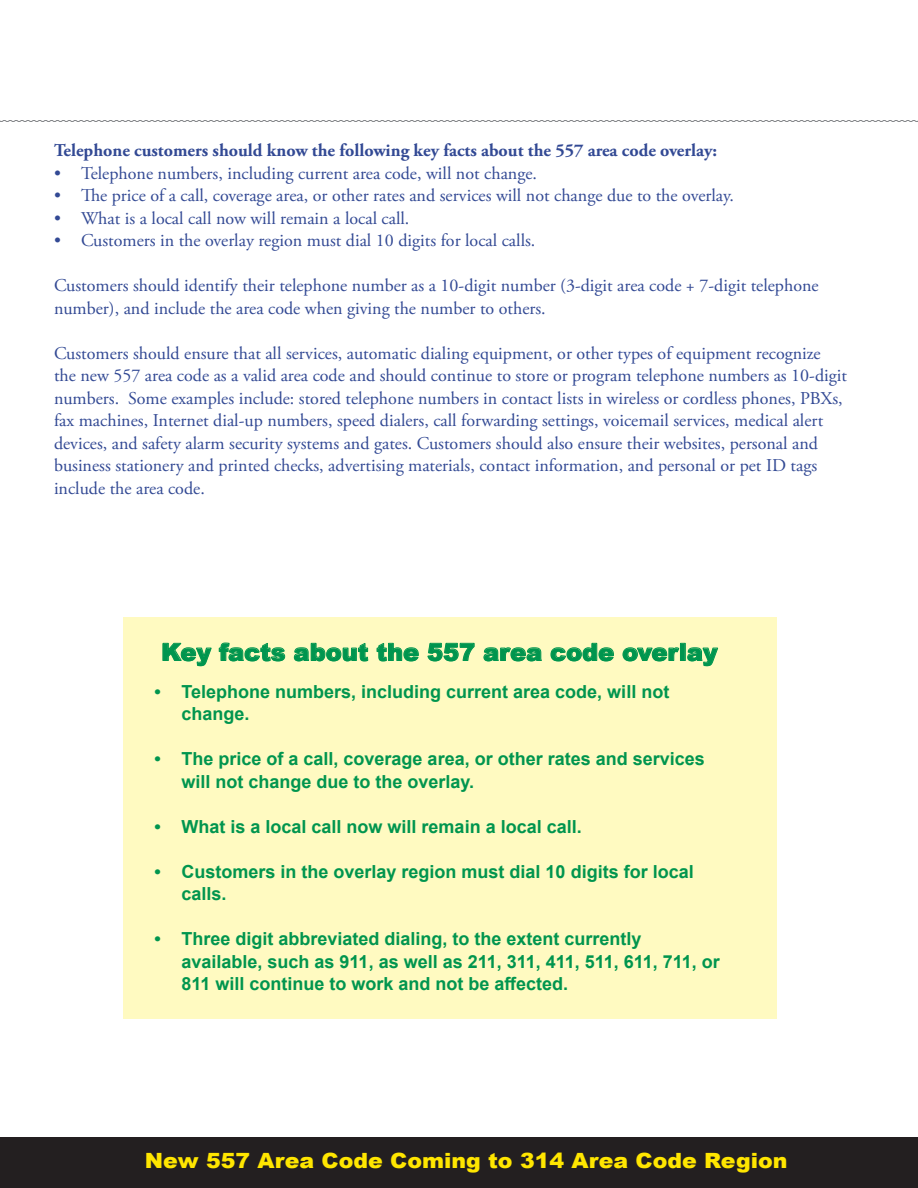
<style>
.page{position:relative;width:918px;height:1188px;background:#fff}
.page>*{position:absolute;margin:0;border:0;box-sizing:border-box;transform-origin:0 0}
.t1{font:900 24px "Arial";color:#00954e}
.t2{font:900 21px "Arial";color:#ffe600;scale:1.05 1}
.t3{font:18px/22.5px "Adobe Garamond Pro";color:#324994}
.t4{font:700 18px/22.5px "Arial";color:#00954e}
.t5{font:700 18px "Adobe Garamond Pro";color:#324994}
</style>
<div class="page">
<svg style="left:0;top:120px;width:918px;height:2px"></svg>
<div style="left:0;top:1137px;width:918px;height:51px;background:#231f20"></div>
<div style="left:123px;top:617px;width:654px;height:401px;background:#fffac1"></div>
<svg style="left:162px;top:643px;width:50px;height:23px"></svg>
<svg style="left:219px;top:642px;width:66px;height:20px"></svg>
<svg style="left:294px;top:643px;width:75px;height:19px"></svg>
<svg style="left:376px;top:643px;width:43px;height:19px"></svg>
<svg style="left:427px;top:643px;width:48px;height:19px"></svg>
<svg style="left:483px;top:647px;width:59px;height:15px"></svg>
<svg style="left:550px;top:643px;width:64px;height:19px"></svg>
<svg style="left:622px;top:647px;width:58px;height:15px"></svg>
<svg style="left:687px;top:647px;width:31px;height:19px"></svg>
<p class="t5" style="left:54px;top:140px;width:665px">Telephone customers should know the following key facts about the 557 area code overlay:</p>
<p class="t3" style="left:54px;top:162px;width:485px">• Telephone numbers, including current area code, will not change.</p>
<p class="t3" style="left:54px;top:185px;width:682px">• The price of a call, coverage area, or other rates and services will not change due to the overlay.</p>
<p class="t3" style="left:54px;top:207px;width:357px">• What is a local call now will remain a local call.</p>
<p class="t3" style="left:54px;top:230px;width:483px">• Customers in the overlay region must dial 10 digits for local calls.</p>
<p class="t3" style="left:54px;top:275px;width:766px">Customers should identify their telephone number as a 10-digit number (3-digit area code + 7-digit telephone number), and include the area code when giving the number to others.</p>
<p class="t3" style="left:54px;top:342px;width:795px">Customers should ensure that all services, automatic dialing equipment, or other types of equipment recognize the new 557 area code as a valid area code and should continue to store or program telephone numbers as 10-digit numbers. Some examples include: stored telephone numbers in contact lists in wireless or cordless phones, PBXs, fax machines, Internet dial-up numbers, speed dialers, call forwarding settings, voicemail services, medical alert devices, and safety alarm security systems and gates. Customers should also ensure their websites, personal and business stationery and printed checks, advertising materials, contact information, and personal or pet ID tags include the area code.</p>
<p class="t1" style="left:161px;top:635px;width:558px">Key facts about the 557 area code overlay</p>
<p class="t4" style="left:182px;top:680px;width:489px;text-indent:-27px">• Telephone numbers, including current area code, will not change.</p>
<p class="t4" style="left:182px;top:748px;width:525px;text-indent:-27px">• The price of a call, coverage area, or other rates and services will not change due to the overlay.</p>
<p class="t4" style="left:155px;top:815px;width:429px">• What is a local call now will remain a local call.</p>
<p class="t4" style="left:182px;top:860px;width:514px;text-indent:-27px">• Customers in the overlay region must dial 10 digits for local calls.</p>
<p class="t4" style="left:182px;top:928px;width:540px;text-indent:-27px">• Three digit abbreviated dialing, to the extent currently available, such as 911, as well as 211, 311, 411, 511, 611, 711, or<br>811 will continue to work and not be affected.</p>
<p class="t2" style="left:145px;top:1145px;width:614px">New 557 Area Code Coming to 314 Area Code Region</p>
</div>
